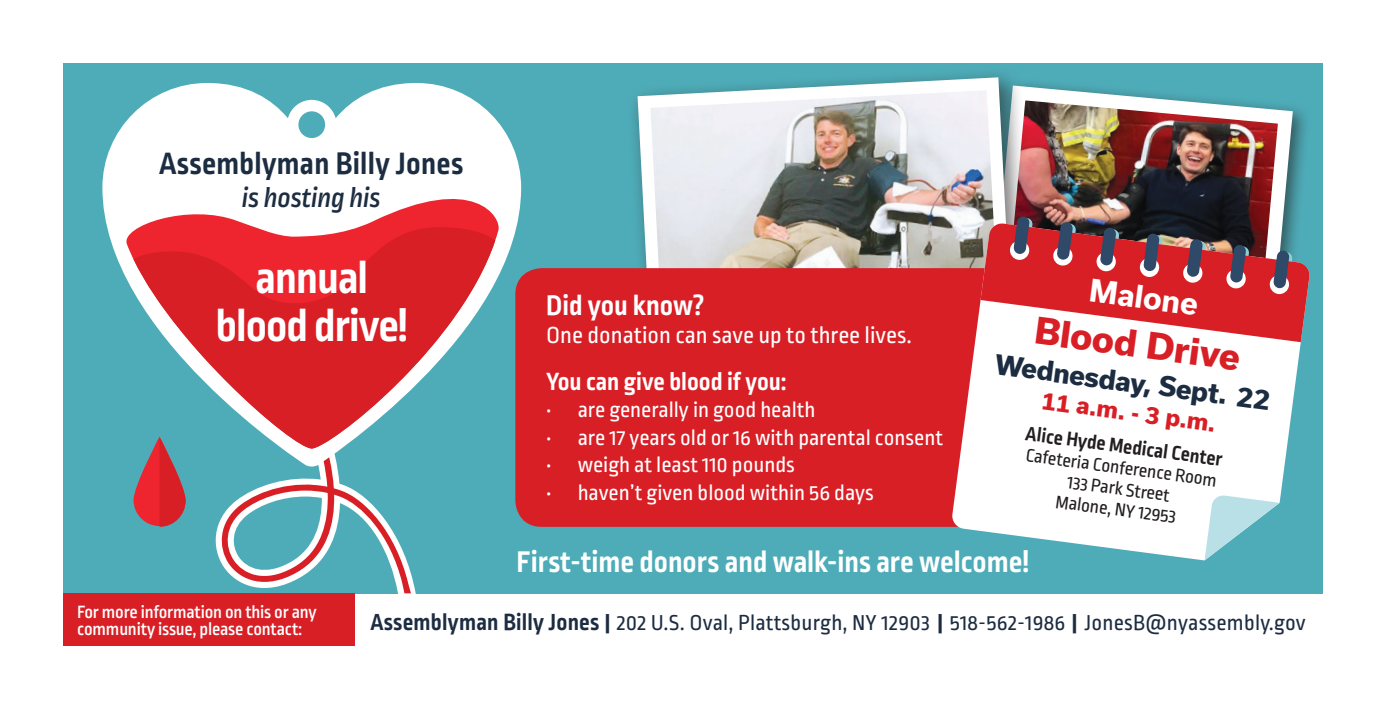
<style>
.page{position:relative;width:1386px;height:709px;background:#fff}
.page>*{position:absolute;margin:0;border:0;box-sizing:border-box;transform-origin:0 0}
.t1{font:700 47.25px/47.2px "Ropa Sans Pro";letter-spacing:-.02em;color:#fff;text-align:center}
.t2{font:800 35px "Usual";color:#d81f26}
.t3{font:700 32.55px "Ropa Sans Pro";letter-spacing:.01em;color:#1d2d41}
.t4{font:700 31.5px "Ropa Sans Pro";color:#fff}
.t5{font:700 29.75px "Ropa Sans Pro";color:#fff}
.t6{font:700 29.75px "Usual";color:#fff}
.t7{font:italic 500 29.22px "Ropa Sans Pro";letter-spacing:-.01em;color:#1d2d41}
.t8{font:700 26.25px "Ropa Sans Pro";color:#fff}
.t9{font:800 26.25px "Usual";color:#1d2d41}
.t10{font:24.5px "Ropa Sans Pro";color:#fff}
.t11{font:22.75px "Ropa Sans Pro";color:#fff}
.t12{font:22.75px "Ropa Sans Pro";letter-spacing:.01em;color:#1d2d41}
.t13{font:800 22.75px "Usual";color:#d81f26}
.t14{font:700 21px "Ropa Sans Pro";color:#231f20}
.t15{font:19.25px "Ropa Sans Pro";color:#231f20}
.t16{font:500 18.72px/17.2px "Ropa Sans Pro";letter-spacing:-.01em;color:#fff}
.s1{font-weight:700;font-size:24.5px}
.s2{font-weight:900;font-size:19.25px}
</style>
<div class="page">
<div style="left:63px;top:63px;width:1260px;height:530px;background:#4eacb8"></div>
<div style="left:986px;top:77px;width:325px;height:260px;background:#231f20;opacity:.6"></div>
<img style="left:1039px;top:78px;width:261px;height:138px">
<div style="left:627px;top:66px;width:412px;height:368px;background:#231f20;opacity:.6"></div>
<img style="left:631px;top:71px;width:390px;height:192px">
<div style="left:515px;top:263px;width:437px;height:264px;background:#d81f26"></div>
<svg style="left:215px;top:526px;width:202px;height:73px"></svg>
<svg style="left:218px;top:466px;width:193px;height:127px"></svg>
<svg style="left:102px;top:83px;width:419px;height:383px;fill:#fff"></svg>
<svg style="left:120px;top:172px;width:382px;height:276px;background:#e4d3d6"></svg>
<svg style="left:133px;top:227px;width:362px;height:221px;fill:#d8242e"></svg>
<svg style="left:952px;top:223px;width:349px;height:337px;background:#eae9ea"></svg>
<svg style="left:981px;top:216px;width:329px;height:126px;background:#b8595f"></svg>
<svg style="left:1205px;top:495px;width:75px;height:65px"></svg>
<svg style="left:134px;top:436px;width:52px;height:90px;fill:#ee242e"></svg>
<svg style="left:160px;top:437px;width:26px;height:90px"></svg>
<div style="left:63px;top:593px;width:291px;height:53px;background:#d81f26"></div>
<p class="t3" style="left:159px;top:145px;width:306px">Assemblyman Billy Jones</p>
<p class="t7" style="left:242px;top:181px;width:140px">is hosting his</p>
<p class="t1" style="left:216px;top:257px;width:194px">annual blood drive!</p>
<p class="t5" style="left:546px;top:288px;width:160px">Did you know?</p>
<p class="t10" style="left:546px;top:321px;width:367px">One donation can save up to three lives.</p>
<p class="t8" style="left:546px;top:366px;width:242px">You can give blood if you:</p>
<p class="t11" style="left:546px;top:397px;width:271px">• are generally in good health</p>
<p class="t11" style="left:546px;top:425px;width:398px">• are 17 years old or 16 with parental consent</p>
<p class="t11" style="left:546px;top:453px;width:250px">• weigh at least 110 pounds</p>
<p class="t11" style="left:546px;top:480px;width:329px">• haven’t given blood within 56 days</p>
<p class="t6" style="left:1091px;top:273px;width:111px;rotate:7deg">Malone</p>
<p class="t2" style="left:1037px;top:311px;width:208px;rotate:7deg">Blood Drive</p>
<p class="t9" style="left:997px;top:348px;width:279px;rotate:8deg">Wednesday, Sept. 22</p>
<p class="t13" style="left:1043px;top:388px;width:177px;rotate:7deg">11 a.m. - 3 p.m.</p>
<p class="t14" style="left:1027px;top:422px;width:200px;rotate:7deg">Alice Hyde Medical Center</p>
<p class="t15" style="left:1027px;top:444px;width:194px;rotate:8deg">Cafeteria Conference Room</p>
<p class="t15" style="left:1069px;top:471px;width:105px;rotate:8deg">133 Park Street</p>
<p class="t15" style="left:1057px;top:490px;width:123px;rotate:8deg">Malone, NY 12953</p>
<p class="t4" style="left:517px;top:544px;width:514px">First-time donors and walk-ins are welcome!</p>
<p class="t16" style="left:77px;top:604px;width:241px">For more information on this or any community issue, please contact:</p>
<p class="t12" style="left:370px;top:610px;width:937px"><span class="s1">Assemblyman Billy Jones</span> <span class="s2">|</span> 202 U.S. Oval, Plattsburgh, NY 12903 <span class="s2">|</span> 518-562-1986 <span class="s2">|</span> JonesB@nyassembly.gov</p>
</div>
